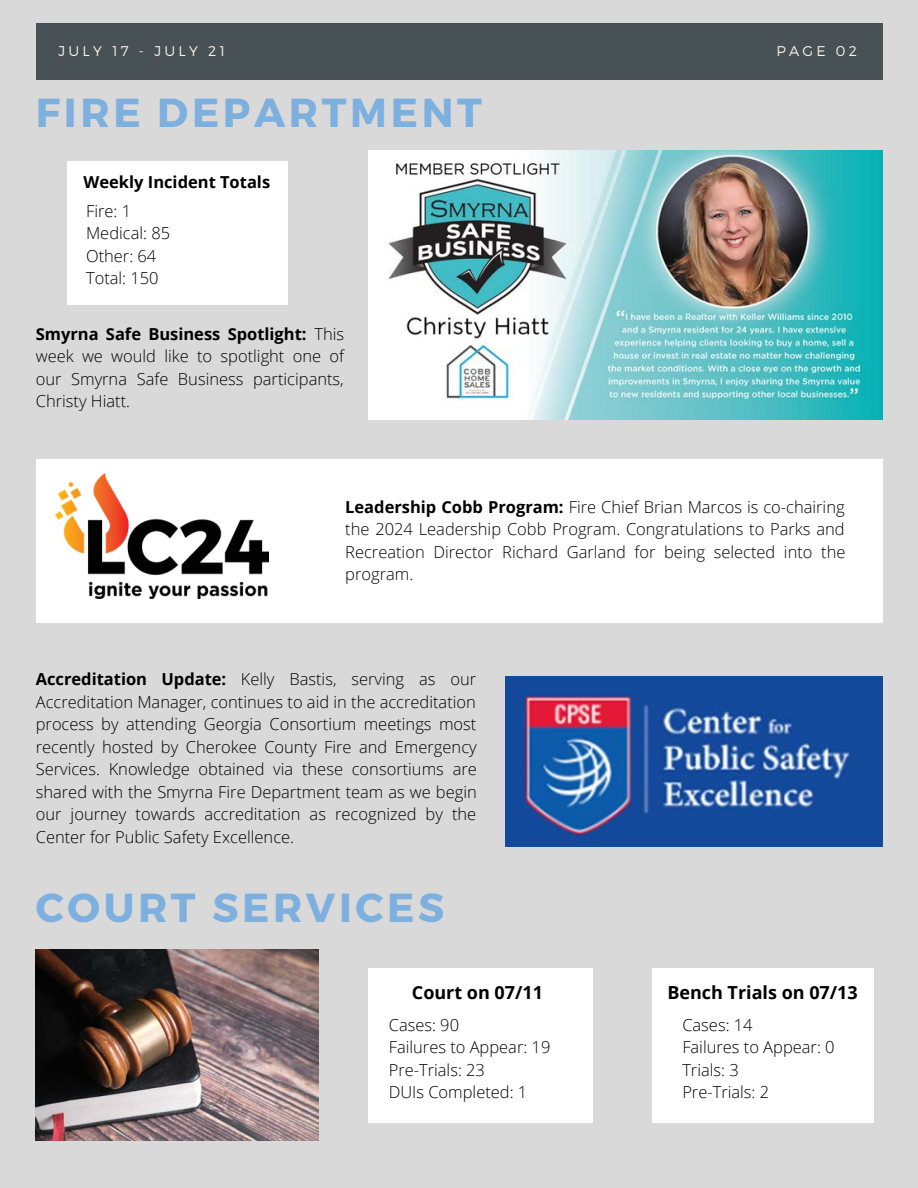
<style>
.page{position:relative;width:918px;height:1188px;background:#d9d9d9}
.page>*{position:absolute;margin:0;border:0;box-sizing:border-box;transform-origin:0 0}
.t1{font:700 40.5px "Montserrat";letter-spacing:.09em;color:#7eb0df}
.t2{font:700 18px "Open Sans";color:#000}
.t3{font:300 16.5px/22.5px "Open Sans";color:#000;text-align:justify}
.t4{font:700 16.5px "Open Sans";color:#000}
.t5{font:300 14.1px "Montserrat";letter-spacing:.23em;color:#fcf2e6}
.s1{font-weight:700}
</style>
<div class="page">
<div style="left:36px;top:23px;width:846px;height:56px;background:#485155"></div>
<div style="left:68px;top:162px;width:220px;height:143px;background:#fff"></div>
<img style="left:368px;top:151px;width:514px;height:269px">
<div style="left:36px;top:459px;width:846px;height:164px;background:#fff"></div>
<img style="left:56px;top:473px;width:212px;height:125px">
<img style="left:506px;top:677px;width:377px;height:170px">
<div style="left:368px;top:968px;width:225px;height:155px;background:#fff"></div>
<img style="left:36px;top:949px;width:282px;height:192px">
<div style="left:652px;top:968px;width:221px;height:155px;background:#fff"></div>
<p class="t5" style="left:58px;top:42px;width:168px">JULY 17 - JULY 21</p>
<p class="t5" style="left:777px;top:42px;width:82px">PAGE 02</p>
<p class="t1" style="left:36px;top:86px;width:448px">FIRE DEPARTMENT</p>
<p class="t4" style="left:84px;top:171px;width:188px">Weekly Incident Totals</p>
<p class="t3" style="left:86px;top:199px;width:47px">Fire: 1</p>
<p class="t3" style="left:86px;top:222px;width:86px">Medical: 85</p>
<p class="t3" style="left:86px;top:244px;width:72px">Other: 64</p>
<p class="t3" style="left:86px;top:267px;width:74px">Total: 150</p>
<p class="t3" style="left:36px;top:322px;width:310px"><span class="s1">Smyrna Safe Business Spotlight:</span> This week we would like to spotlight one of our Smyrna Safe Business participants, Christy Hiatt.</p>
<p class="t3" style="left:345px;top:495px;width:502px"><span class="s1">Leadership Cobb Program:</span> Fire Chief Brian Marcos is co-chairing the 2024 Leadership Cobb Program. Congratulations to Parks and Recreation Director Richard Garland for being selected into the program.</p>
<p class="t3" style="left:36px;top:668px;width:443px"><span class="s1">Accreditation Update:</span> Kelly Bastis, serving as our Accreditation Manager, continues to aid in the accreditation process by attending Georgia Consortium meetings most recently hosted by Cherokee County Fire and Emergency Services. Knowledge obtained via these consortiums are shared with the Smyrna Fire Department team as we begin our journey towards accreditation as recognized by the Center for Public Safety Excellence.</p>
<p class="t1" style="left:36px;top:881px;width:410px">COURT SERVICES</p>
<p class="t2" style="left:412px;top:980px;width:133px">Court on 07/11</p>
<p class="t3" style="left:389px;top:1013px;width:72px">Cases: 90</p>
<p class="t3" style="left:389px;top:1035px;width:163px">Failures to Appear: 19</p>
<p class="t3" style="left:389px;top:1058px;width:98px">Pre-Trials: 23</p>
<p class="t3" style="left:389px;top:1080px;width:140px">DUIs Completed: 1</p>
<p class="t2" style="left:667px;top:980px;width:192px">Bench Trials on 07/13</p>
<p class="t3" style="left:682px;top:1013px;width:72px">Cases: 14</p>
<p class="t3" style="left:682px;top:1035px;width:154px">Failures to Appear: 0</p>
<p class="t3" style="left:682px;top:1058px;width:58px">Trials: 3</p>
<p class="t3" style="left:682px;top:1080px;width:88px">Pre-Trials: 2</p>
</div>
